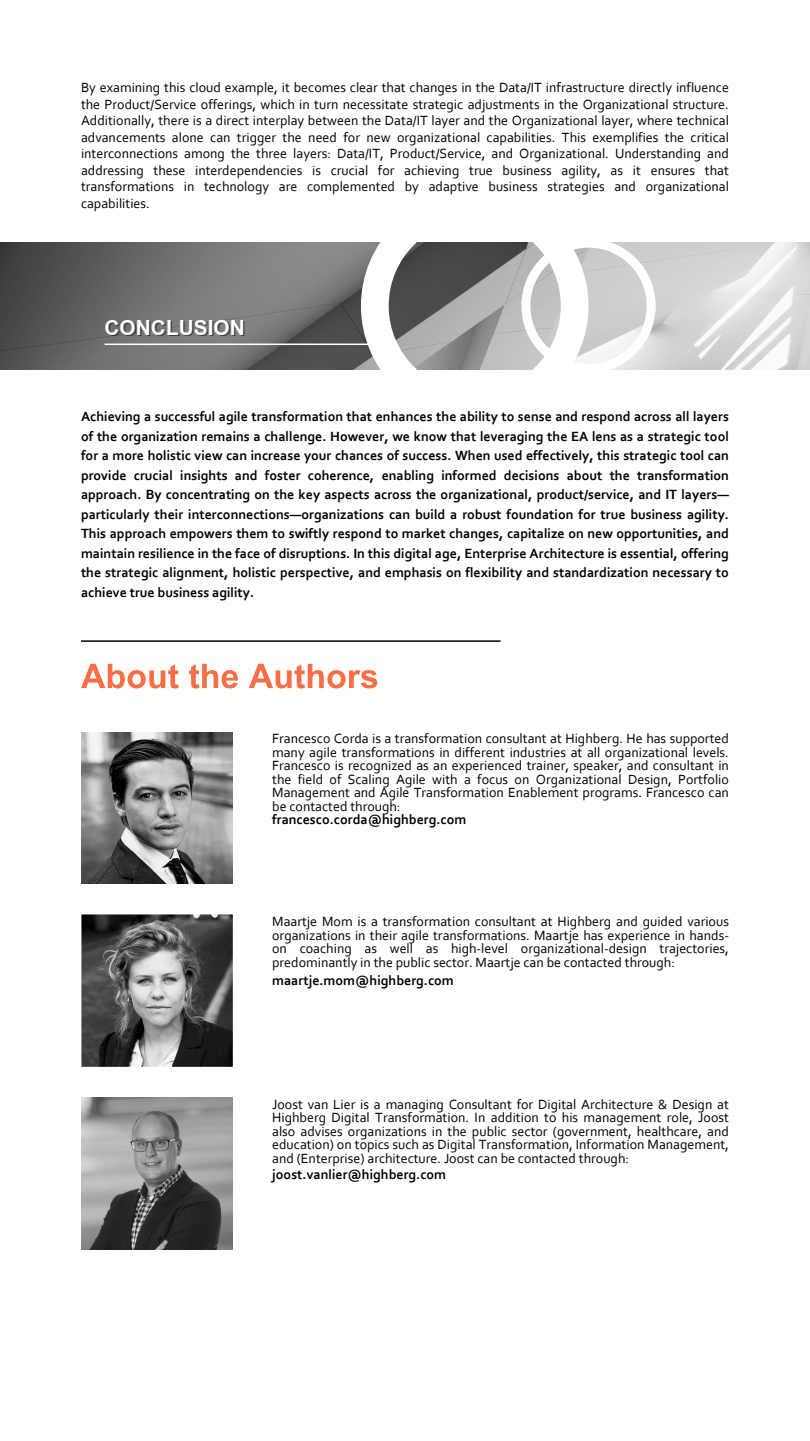
<style>
.page{position:relative;width:810px;height:1441px;background:#fff}
.page>*{position:absolute;margin:0;border:0;box-sizing:border-box;transform-origin:0 0}
.t1{font:700 52px "Browallia New";color:#f96e46}
.t2{font:700 32px "Browallia New";color:#fff}
.t3{font:14px/13.5px "Corbel";color:#000;text-align:justify}
.t4{font:700 14px/19.5px "Corbel";color:#000;text-align:justify}
</style>
<div class="page">
<img style="left:0;top:242px;width:810px;height:127px">
<svg style="left:361px;top:242px;width:160px;height:128px"></svg>
<hr style="left:105px;top:343px;width:269px;height:2px;background:#fff">
<svg style="left:521px;top:242px;width:135px;height:128px"></svg>
<img style="left:81px;top:732px;width:151px;height:151px">
<img style="left:81px;top:914px;width:151px;height:152px">
<img style="left:81px;top:1097px;width:151px;height:151px">
<hr style="left:81px;top:640px;width:420px;height:1px;background:#000">
<p class="t3" style="left:81px;top:81px;width:649px;line-height:16.5px">By examining this cloud example, it becomes clear that changes in the Data/IT infrastructure directly influence the Product/Service offerings, which in turn necessitate strategic adjustments in the Organizational structure.<br>Additionally, there is a direct interplay between the Data/IT layer and the Organizational layer, where technical advancements alone can trigger the need for new organizational capabilities. This exemplifies the critical interconnections among the three layers: Data/IT, Product/Service, and Organizational. Understanding and addressing these interdependencies is crucial for achieving true business agility, as it ensures that transformations in technology are complemented by adaptive business strategies and organizational capabilities.</p>
<h2 class="t2" style="left:105px;top:307px;width:142px">CONCLUSION</h2>
<h3 class="t4" style="left:81px;top:408px;width:649px">Achieving a successful agile transformation that enhances the ability to sense and respond across all layers of the organization remains a challenge. However, we know that leveraging the EA lens as a strategic tool for a more holistic view can increase your chances of success. When used effectively, this strategic tool can provide crucial insights and foster coherence, enabling informed decisions about the transformation approach. By concentrating on the key aspects across the organizational, product/service, and IT layers— particularly their interconnections—organizations can build a robust foundation for true business agility.<br>This approach empowers them to swiftly respond to market changes, capitalize on new opportunities, and maintain resilience in the face of disruptions. In this digital age, Enterprise Architecture is essential, offering the strategic alignment, holistic perspective, and emphasis on flexibility and standardization necessary to achieve true business agility.</h3>
<p class="t1" style="left:81px;top:642px;width:299px">About the Authors</p>
<p class="t3" style="left:272px;top:733px;width:458px">Francesco Corda is a transformation consultant at Highberg. He has supported many agile transformations in different industries at all organizational levels.<br>Francesco is recognized as an experienced trainer, speaker, and consultant in the field of Scaling Agile with a focus on Organizational Design, Portfolio Management and Agile Transformation Enablement programs. Francesco can be contacted through:</p>
<p class="t4" style="left:272px;top:810px;width:196px">francesco.corda@highberg.com</p>
<p class="t3" style="left:272px;top:915px;width:458px">Maartje Mom is a transformation consultant at Highberg and guided various organizations in their agile transformations. Maartje has experience in hands&shy;on coaching as well as high-level organizational-design trajectories, predominantly in the public sector. Maartje can be contacted through:</p>
<p class="t4" style="left:272px;top:971px;width:183px">maartje.mom@highberg.com</p>
<h3 class="t3" style="left:272px;top:1098px;width:458px">Joost van Lier is a managing Consultant for Digital Architecture &amp; Design at Highberg Digital Transformation. In addition to his management role, Joost also advises organizations in the public sector (government, healthcare, and education) on topics such as Digital Transformation, Information Management, and (Enterprise) architecture. Joost can be contacted through:</h3>
<h3 class="t4" style="left:272px;top:1165px;width:176px">joost.vanlier@highberg.com</h3>
</div>
